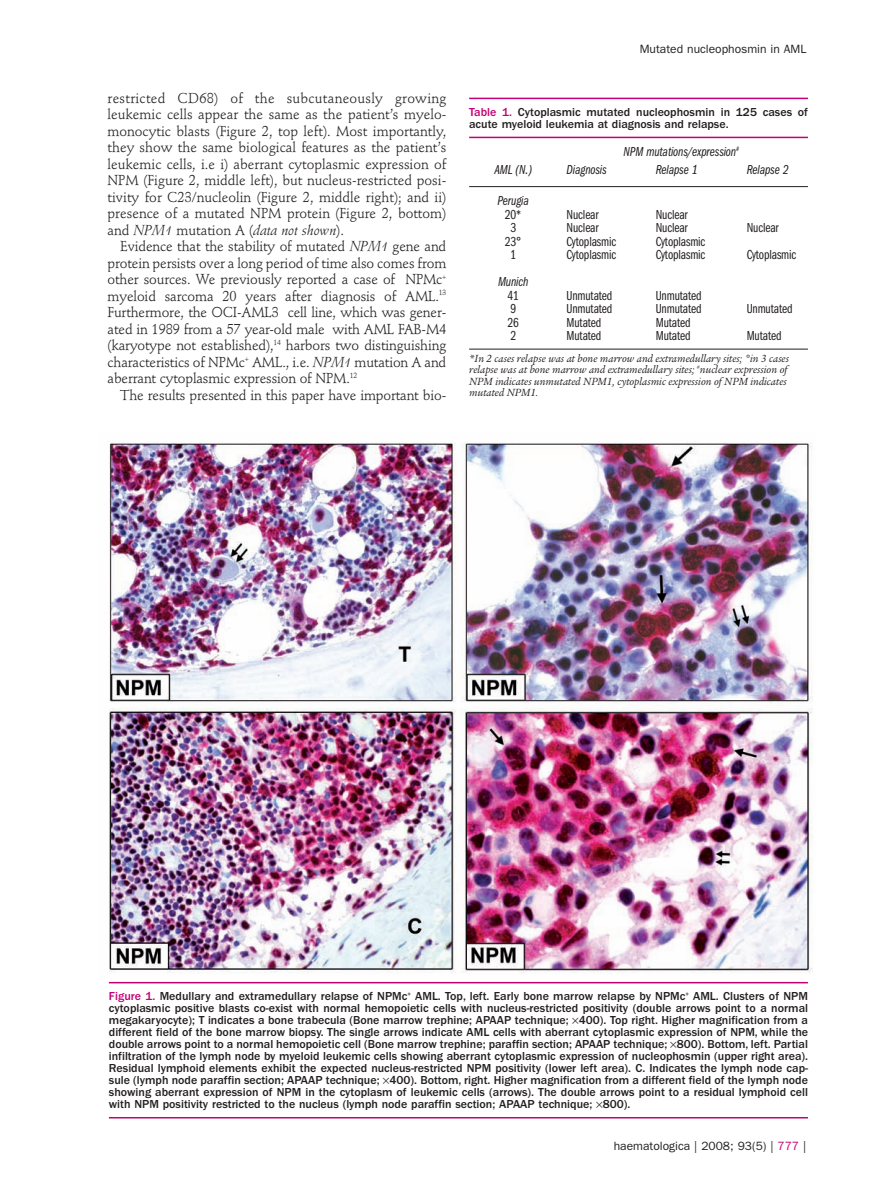
<style>
.page{position:relative;width:893px;height:1191px;background:#fff}
.page>*{position:absolute;margin:0;border:0;box-sizing:border-box;transform-origin:0 0}
.t1{font:14.25px/16.5px "Stempel Schneidler";letter-spacing:-.01em;color:#231f20;text-align:justify}
.t2{font:13.5px "Franklin Gothic Book Cmpr";letter-spacing:-.01em;color:#231f20}
.t3{font:13.5px "Franklin Gothic Book Cmpr Ital";letter-spacing:-.01em;color:#231f20}
.t4{font:500 12px/12px "Franklin Gothic";color:#231f20;text-align:justify}
.t5{font:12px "Franklin Gothic";color:#231f20}
.t6{font:italic 11.25px/11.2px "Legacy Serif";color:#231f20}
.s1{font-style:italic}
.s2{color:#c30175}
</style>
<div class="page">
<img style="left:109px;top:442px;width:704px;height:531px">
<hr style="left:109px;top:982px;width:699px;height:1px;background:#c30175">
<hr style="left:109px;top:1117px;width:699px;height:1px;background:#c30175">
<hr style="left:469px;top:98px;width:339px;height:1px;background:#c30175">
<hr style="left:469px;top:137px;width:339px;height:1px;background:#c30175">
<hr style="left:469px;top:186px;width:339px;height:1px;background:#231f20">
<hr style="left:469px;top:349px;width:339px;height:1px;background:#231f20">
<p class="t1" style="left:108px;top:91px;width:340px">restricted CD68) of the subcutaneously growing leukemic cells appear the same as the patient’s myelo&shy;monocytic blasts (Figure 2, top left). Most importantly, they show the same biological features as the patient’s leukemic cells, i.e i) aberrant cytoplasmic expression of NPM (Figure 2, middle left), but nucleus-restricted posi&shy;tivity for C23/nucleolin (Figure 2, middle right); and ii) presence of a mutated NPM protein (Figure 2, bottom) and <span class="s1">NPM1</span> mutation A (<span class="s1">data not shown</span>).</p>
<p class="t1" style="left:108px;top:239px;width:340px;text-indent:13px">Evidence that the stability of mutated <span class="s1">NPM1</span> gene and protein persists over a long period of time also comes from other sources. We previously reported a case of NPMc<sup>+ </sup>myeloid sarcoma 20 years after diagnosis of AML.<sup>13<br></sup>Furthermore, the OCI-AML3 cell line, which was gener&shy;ated in 1989 from a 57 year-old male with AML FAB-M4 (karyotype not established),<sup>14</sup> harbors two distinguishing characteristics of NPMc<sup>+</sup> AML., i.e. <span class="s1">NPM1</span> mutation A and aberrant cytoplasmic expression of NPM.<sup>12</sup></p>
<p class="t1" style="left:120px;top:388px;width:327px">The results presented in this paper have important bio-</p>
<p class="t5" style="left:640px;top:45px;width:168px">Mutated nucleophosmin in AML</p>
<p class="t4" style="left:469px;top:107px;width:340px"><span class="s2">Table 1.</span> Cytoplasmic mutated nucleophosmin in 125 cases of acute myeloid leukemia at diagnosis and relapse.</p>
<p class="t3" style="left:623px;top:147px;width:117px">NPM mutations/expression<sup>#</sup></p>
<p class="t3" style="left:494px;top:165px;width:39px">AML (N.)</p>
<p class="t3" style="left:567px;top:165px;width:42px">Diagnosis</p>
<p class="t3" style="left:656px;top:165px;width:44px">Relapse 1</p>
<p class="t3" style="left:747px;top:165px;width:44px">Relapse 2</p>
<p class="t3" style="left:497px;top:196px;width:33px">Perugia</p>
<p class="t2" style="left:505px;top:210px;width:18px">20*</p>
<p class="t2" style="left:567px;top:210px;width:34px">Nuclear</p>
<p class="t2" style="left:656px;top:210px;width:34px">Nuclear</p>
<p class="t2" style="left:510px;top:223px;width:7px">3</p>
<p class="t2" style="left:567px;top:223px;width:34px">Nuclear</p>
<p class="t2" style="left:656px;top:223px;width:34px">Nuclear</p>
<p class="t2" style="left:747px;top:223px;width:34px">Nuclear</p>
<p class="t2" style="left:505px;top:237px;width:18px">23°</p>
<p class="t2" style="left:567px;top:237px;width:51px">Cytoplasmic</p>
<p class="t2" style="left:656px;top:237px;width:51px">Cytoplasmic</p>
<p class="t2" style="left:510px;top:250px;width:7px">1</p>
<p class="t2" style="left:567px;top:250px;width:51px">Cytoplasmic</p>
<p class="t2" style="left:656px;top:250px;width:51px">Cytoplasmic</p>
<p class="t2" style="left:747px;top:250px;width:51px">Cytoplasmic</p>
<p class="t3" style="left:498px;top:277px;width:32px">Munich</p>
<p class="t2" style="left:508px;top:291px;width:13px">41</p>
<p class="t2" style="left:567px;top:291px;width:47px">Unmutated</p>
<p class="t2" style="left:656px;top:291px;width:47px">Unmutated</p>
<p class="t2" style="left:510px;top:304px;width:7px">9</p>
<p class="t2" style="left:567px;top:304px;width:47px">Unmutated</p>
<p class="t2" style="left:656px;top:304px;width:47px">Unmutated</p>
<p class="t2" style="left:747px;top:304px;width:47px">Unmutated</p>
<p class="t2" style="left:508px;top:318px;width:13px">26</p>
<p class="t2" style="left:567px;top:318px;width:36px">Mutated</p>
<p class="t2" style="left:656px;top:318px;width:36px">Mutated</p>
<p class="t2" style="left:510px;top:331px;width:7px">2</p>
<p class="t2" style="left:567px;top:331px;width:36px">Mutated</p>
<p class="t2" style="left:656px;top:331px;width:36px">Mutated</p>
<p class="t2" style="left:747px;top:331px;width:36px">Mutated</p>
<p class="t6" style="left:469px;top:354px;width:321px">*In 2 cases relapse was at bone marrow and extramedullary sites; °in 3 cases relapse was at bone marrow and extramedullary sites; <sup>#</sup>nuclear expression of NPM indicates unmutated NPM1, cytoplasmic expression of NPM indicates mutated NPM1.</p>
<p class="t4" style="left:109px;top:991px;width:701px"><span class="s2">Figure 1.</span> Medullary and extramedullary relapse of NPMc<sup>+</sup> AML. Top, left. Early bone marrow relapse by NPMc<sup>+</sup> AML. Clusters of NPM cytoplasmic positive blasts co-exist with normal hemopoietic cells with nucleus-restricted positivity (double arrows point to a normal megakaryocyte); T indicates a bone trabecula (Bone marrow trephine; APAAP technique; 400). Top right. Higher magnification from a different field of the bone marrow biopsy. The single arrows indicate AML cells with aberrant cytoplasmic expression of NPM, while the double arrows point to a normal hemopoietic cell (Bone marrow trephine; paraffin section; APAAP technique; 800). Bottom, left. Partial infiltration of the lymph node by myeloid leukemic cells showing aberrant cytoplasmic expression of nucleophosmin (upper right area).<br>Residual lymphoid elements exhibit the expected nucleus-restricted NPM positivity (lower left area). C. Indicates the lymph node cap&shy;sule (lymph node paraffin section; APAAP technique; 400). Bottom, right. Higher magnification from a different field of the lymph node showing aberrant expression of NPM in the cytoplasm of leukemic cells (arrows). The double arrows point to a residual lymphoid cell with NPM positivity restricted to the nucleus (lymph node paraffin section; APAAP technique; 800).</p>
<p class="t5" style="left:614px;top:1142px;width:194px">haematologica | 2008; 93(5) | <span class="s2">777</span> |</p>
</div>
